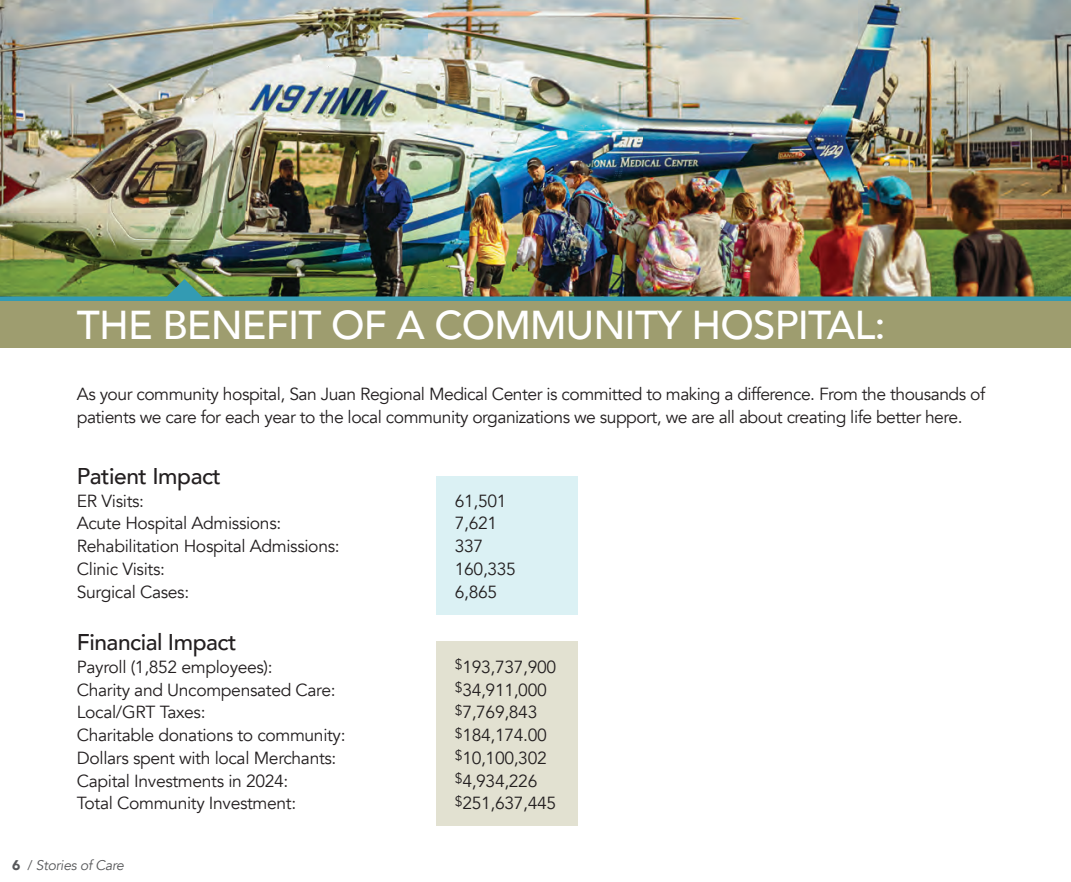
<style>
.page{position:relative;width:1071px;height:882px;background:#fff}
.page>*{position:absolute;margin:0;border:0;box-sizing:border-box;transform-origin:0 0}
.t1{font:500 40.25px "Avenir";letter-spacing:-.02em;color:#fff}
.t2{font:500 22.75px "Avenir";letter-spacing:-.02em;color:#231f20}
.t3{font:17.5px/22.8px "Avenir";letter-spacing:-.02em;color:#231f20}
.t4{font:italic 14px "Avenir";letter-spacing:-.02em;color:#57585a}
.s1{font-weight:900;font-style:normal}
.s2{font-style:normal}
</style>
<div class="page">
<div style="left:436px;top:476px;width:141px;height:138px;background:#dbf1f4"></div>
<div style="left:436px;top:641px;width:141px;height:185px;background:#e2e1d1"></div>
<img style="left:0;top:0;width:1071px;height:279px">
<img style="left:0;top:279px;width:1071px;height:22px">
<div style="left:0;top:301px;width:1071px;height:47px;background:#9e9d6f"></div>
<h1 class="t1" style="left:77px;top:290px;width:810px">THE BENEFIT OF A COMMUNITY HOSPITAL:</h1>
<p class="t3" style="left:77px;top:383px;width:910px">As your community hospital, San Juan Regional Medical Center is committed to making a difference. From the thousands of patients we care for each year to the local community organizations we support, we are all about creating life better here.</p>
<h2 class="t2" style="left:77px;top:456px;width:146px">Patient Impact</h2>
<p class="t3" style="left:77px;top:490px;width:69px">ER Visits:</p>
<p class="t3" style="left:455px;top:490px;width:53px">61,501</p>
<p class="t3" style="left:77px;top:512px;width:206px">Acute Hospital Admissions:</p>
<p class="t3" style="left:455px;top:512px;width:44px">7,621</p>
<p class="t3" style="left:77px;top:535px;width:264px">Rehabilitation Hospital Admissions:</p>
<p class="t3" style="left:455px;top:535px;width:30px">337</p>
<p class="t3" style="left:77px;top:558px;width:90px">Clinic Visits:</p>
<p class="t3" style="left:455px;top:558px;width:63px">160,335</p>
<p class="t3" style="left:77px;top:581px;width:114px">Surgical Cases:</p>
<p class="t3" style="left:455px;top:581px;width:44px">6,865</p>
<h2 class="t2" style="left:77px;top:623px;width:161px">Financial Impact</h2>
<p class="t3" style="left:77px;top:656px;width:197px">Payroll (1,852 employees):</p>
<p class="t3" style="left:455px;top:656px;width:103px"><sup>$</sup>193,737,900</p>
<p class="t3" style="left:77px;top:679px;width:260px">Charity and Uncompensated Care:</p>
<p class="t3" style="left:455px;top:679px;width:93px"><sup>$</sup>34,911,000</p>
<p class="t3" style="left:77px;top:701px;width:130px">Local/GRT Taxes:</p>
<p class="t3" style="left:455px;top:701px;width:84px"><sup>$</sup>7,769,843</p>
<p class="t3" style="left:77px;top:724px;width:270px">Charitable donations to community:</p>
<p class="t3" style="left:455px;top:724px;width:93px"><sup>$</sup>184,174.00</p>
<p class="t3" style="left:77px;top:747px;width:261px">Dollars spent with local Merchants:</p>
<p class="t3" style="left:455px;top:747px;width:93px"><sup>$</sup>10,100,302</p>
<p class="t3" style="left:77px;top:770px;width:213px">Capital Investments in 2024:</p>
<p class="t3" style="left:455px;top:770px;width:84px"><sup>$</sup>4,934,226</p>
<p class="t3" style="left:77px;top:792px;width:221px">Total Community Investment:</p>
<p class="t3" style="left:455px;top:792px;width:103px"><sup>$</sup>251,637,445</p>
<p class="t4" style="left:12px;top:857px;width:113px"><span class="s1">6</span> <span class="s2">/</span> Stories of Care</p>
</div>
